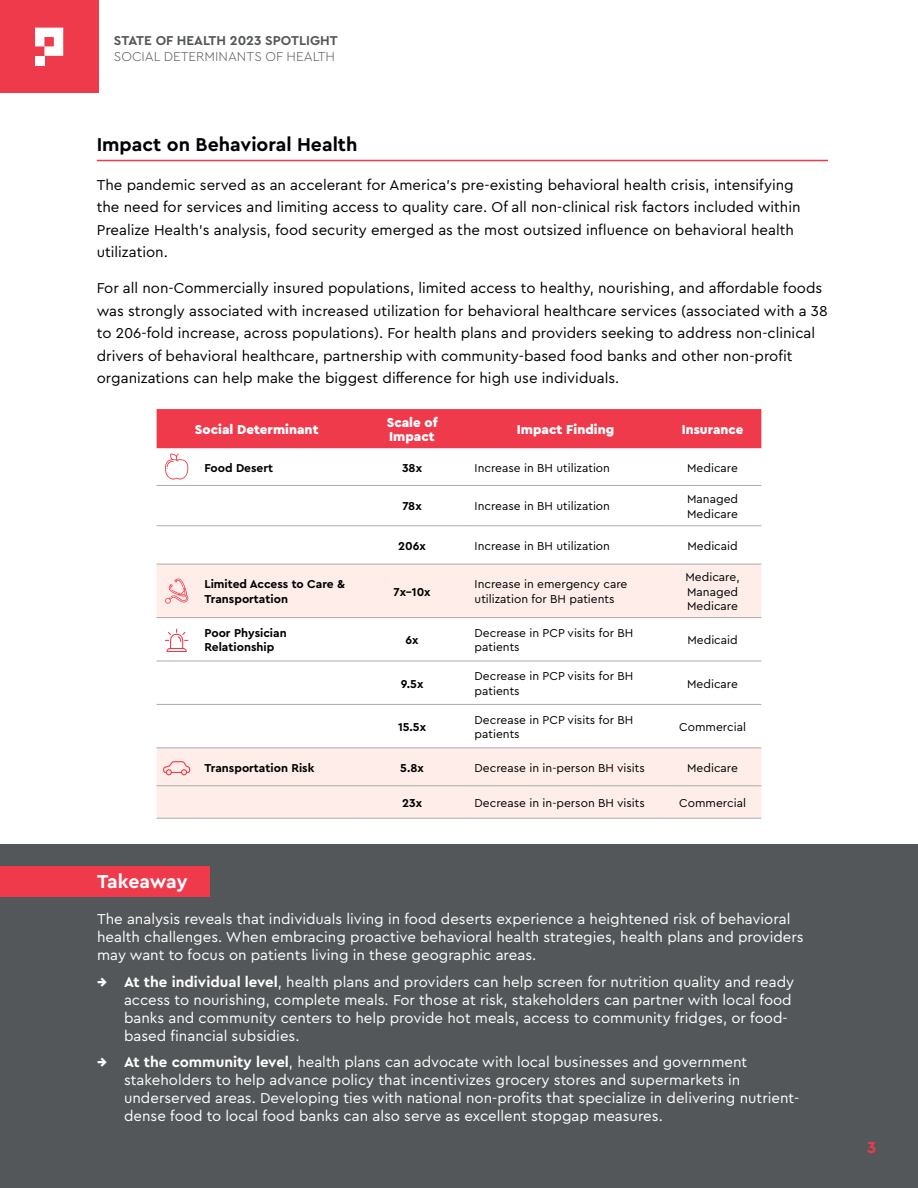
<style>
.page{position:relative;width:918px;height:1188px;background:#fff}
.page>*{position:absolute;margin:0;border:0;box-sizing:border-box;transform-origin:0 0}
.t1{font:700 19.5px "Cera Pro";color:#000}
.t2{font:700 19.5px "Cera Pro";letter-spacing:-.02em;color:#fff}
.t3{font:700 16.5px "Cera Pro";color:#ef3a4c}
.t4{font:15px/18px "Cera Pro";color:#fff}
.t5{font:15px/22.5px "Cera Pro";color:#000}
.t6{font:900 13.5px/13.5px "Cera Pro";color:#fff}
.t7{font:700 13.5px "Cera Pro";color:#545759}
.t8{font:300 13.5px "Cera Pro";color:#545759}
.t9{font:12px/14.4px "Cera Pro";color:#000}
.t10{font:700 12px/14.4px "Cera Pro";color:#000}
.s1{font-weight:900}
.s2{font-weight:700}
</style>
<div class="page">
<hr style="left:97px;top:160px;width:731px;height:1px;background:#ef3a4c">
<div style="left:0;top:844px;width:918px;height:344px;background:#545759"></div>
<div style="left:0;top:866px;width:209px;height:31px;background:#ef3a4c"></div>
<div style="left:157px;top:409px;width:604px;height:39px;background:#ef3a4c"></div>
<svg style="left:157px;top:525px;width:604px;height:39px"></svg>
<svg style="left:157px;top:565px;width:604px;height:253px"></svg>
<hr style="left:157px;top:485px;width:40px;height:1px;background:#aaabac">
<hr style="left:197px;top:485px;width:160px;height:1px;background:#aaabac">
<hr style="left:357px;top:485px;width:110px;height:1px;background:#aaabac">
<hr style="left:467px;top:485px;width:197px;height:1px;background:#aaabac">
<hr style="left:664px;top:485px;width:97px;height:1px;background:#aaabac">
<hr style="left:157px;top:526px;width:40px;height:1px;background:#aaabac">
<hr style="left:197px;top:526px;width:160px;height:1px;background:#aaabac">
<hr style="left:357px;top:526px;width:110px;height:1px;background:#aaabac">
<hr style="left:467px;top:526px;width:197px;height:1px;background:#aaabac">
<hr style="left:664px;top:526px;width:97px;height:1px;background:#aaabac">
<hr style="left:157px;top:564px;width:40px;height:1px;background:#aaabac">
<hr style="left:197px;top:564px;width:160px;height:1px;background:#aaabac">
<hr style="left:357px;top:564px;width:110px;height:1px;background:#aaabac">
<hr style="left:467px;top:564px;width:197px;height:1px;background:#aaabac">
<hr style="left:664px;top:564px;width:97px;height:1px;background:#aaabac">
<hr style="left:157px;top:617px;width:40px;height:1px;background:#aaabac">
<hr style="left:197px;top:617px;width:160px;height:1px;background:#aaabac">
<hr style="left:357px;top:617px;width:110px;height:1px;background:#aaabac">
<hr style="left:467px;top:617px;width:197px;height:1px;background:#aaabac">
<hr style="left:664px;top:617px;width:97px;height:1px;background:#aaabac">
<hr style="left:157px;top:661px;width:40px;height:1px;background:#aaabac">
<hr style="left:197px;top:661px;width:160px;height:1px;background:#aaabac">
<hr style="left:357px;top:661px;width:110px;height:1px;background:#aaabac">
<hr style="left:467px;top:661px;width:197px;height:1px;background:#aaabac">
<hr style="left:664px;top:661px;width:97px;height:1px;background:#aaabac">
<hr style="left:157px;top:704px;width:40px;height:1px;background:#aaabac">
<hr style="left:197px;top:704px;width:160px;height:1px;background:#aaabac">
<hr style="left:357px;top:704px;width:110px;height:1px;background:#aaabac">
<hr style="left:467px;top:704px;width:197px;height:1px;background:#aaabac">
<hr style="left:664px;top:704px;width:97px;height:1px;background:#aaabac">
<hr style="left:157px;top:748px;width:40px;height:1px;background:#aaabac">
<hr style="left:197px;top:748px;width:160px;height:1px;background:#aaabac">
<hr style="left:357px;top:748px;width:110px;height:1px;background:#aaabac">
<hr style="left:467px;top:748px;width:197px;height:1px;background:#aaabac">
<hr style="left:664px;top:748px;width:97px;height:1px;background:#aaabac">
<hr style="left:157px;top:786px;width:40px;height:1px;background:#aaabac">
<hr style="left:197px;top:786px;width:160px;height:1px;background:#aaabac">
<hr style="left:357px;top:786px;width:110px;height:1px;background:#aaabac">
<hr style="left:467px;top:786px;width:197px;height:1px;background:#aaabac">
<hr style="left:664px;top:786px;width:97px;height:1px;background:#aaabac">
<hr style="left:157px;top:818px;width:40px;height:1px;background:#aaabac">
<hr style="left:197px;top:818px;width:160px;height:1px;background:#aaabac">
<hr style="left:357px;top:818px;width:110px;height:1px;background:#aaabac">
<hr style="left:467px;top:818px;width:197px;height:1px;background:#aaabac">
<hr style="left:664px;top:818px;width:97px;height:1px;background:#aaabac">
<svg style="left:163px;top:761px;width:27px;height:14px"></svg>
<svg style="left:165px;top:629px;width:23px;height:23px"></svg>
<svg style="left:165px;top:454px;width:23px;height:25px"></svg>
<svg style="left:165px;top:578px;width:24px;height:26px"></svg>
<div style="left:0;top:0;width:98px;height:93px;background:#ef3a4c"></div>
<svg style="left:35px;top:28px;width:28px;height:28px"></svg>
<div style="left:35px;top:56px;width:9px;height:9px;background:#fff"></div>
<p class="t7" style="left:114px;top:32px;width:225px">STATE OF HEALTH 2023 SPOTLIGHT</p>
<p class="t8" style="left:114px;top:48px;width:223px">SOCIAL DETERMINANTS OF HEALTH</p>
<h1 class="t1" style="left:97px;top:131px;width:262px">Impact on Behavioral Health</h1>
<p class="t5" style="left:97px;top:173px;width:705px">The pandemic served as an accelerant for America’s pre-existing behavioral health crisis, intensifying the need for services and limiting access to quality care. Of all non-clinical risk factors included within Prealize Health’s analysis, food security emerged as the most outsized influence on behavioral health utilization.</p>
<p class="t5" style="left:97px;top:276px;width:732px">For all non-Commercially insured populations, limited access to healthy, nourishing, and affordable foods was strongly associated with increased utilization for behavioral healthcare services (associated with a 38 to 206-fold increase, across populations). For health plans and providers seeking to address non-clinical drivers of behavioral healthcare, partnership with community-based food banks and other non-profit organizations can help make the biggest difference for high use individuals.</p>
<p class="t6" style="left:195px;top:422px;width:125px">Social Determinant</p>
<p class="t6" style="left:387px;top:416px;width:52px">Scale of<br>Impact</p>
<p class="t6" style="left:517px;top:422px;width:99px">Impact Finding</p>
<p class="t6" style="left:682px;top:422px;width:63px">Insurance</p>
<p class="t10" style="left:204px;top:460px;width:70px">Food Desert</p>
<p class="t10" style="left:402px;top:460px;width:22px">38x</p>
<p class="t9" style="left:475px;top:460px;width:137px">Increase in BH utilization</p>
<p class="t9" style="left:687px;top:460px;width:52px">Medicare</p>
<p class="t10" style="left:402px;top:499px;width:21px">78x</p>
<p class="t9" style="left:475px;top:499px;width:137px">Increase in BH utilization</p>
<p class="t9" style="left:687px;top:491px;width:52px">Managed<br>Medicare</p>
<p class="t10" style="left:398px;top:538px;width:29px">206x</p>
<p class="t9" style="left:475px;top:538px;width:137px">Increase in BH utilization</p>
<p class="t9" style="left:688px;top:538px;width:52px">Medicaid</p>
<p class="t10" style="left:204px;top:577px;width:142px">Limited Access to Care &amp;<br>Transportation</p>
<p class="t10" style="left:393px;top:584px;width:39px">7x–10x</p>
<p class="t9" style="left:475px;top:577px;width:154px">Increase in emergency care utilization for BH patients</p>
<p class="t9" style="left:686px;top:570px;width:56px">Medicare,<br>Managed<br>Medicare</p>
<p class="t10" style="left:204px;top:625px;width:84px">Poor Physician<br>Relationship</p>
<p class="t10" style="left:406px;top:632px;width:15px">6x</p>
<p class="t9" style="left:475px;top:625px;width:160px">Decrease in PCP visits for BH patients</p>
<p class="t9" style="left:688px;top:632px;width:52px">Medicaid</p>
<p class="t10" style="left:401px;top:676px;width:24px">9.5x</p>
<p class="t9" style="left:475px;top:669px;width:160px">Decrease in PCP visits for BH patients</p>
<p class="t9" style="left:687px;top:676px;width:52px">Medicare</p>
<p class="t10" style="left:398px;top:719px;width:30px">15.5x</p>
<p class="t9" style="left:475px;top:712px;width:160px">Decrease in PCP visits for BH patients</p>
<p class="t9" style="left:679px;top:719px;width:68px">Commercial</p>
<p class="t10" style="left:204px;top:760px;width:112px">Transportation Risk</p>
<p class="t10" style="left:400px;top:760px;width:25px">5.8x</p>
<p class="t9" style="left:475px;top:760px;width:172px">Decrease in in-person BH visits</p>
<p class="t9" style="left:687px;top:760px;width:52px">Medicare</p>
<p class="t10" style="left:402px;top:795px;width:21px">23x</p>
<p class="t9" style="left:475px;top:795px;width:172px">Decrease in in-person BH visits</p>
<p class="t9" style="left:679px;top:795px;width:68px">Commercial</p>
<h1 class="t2" style="left:97px;top:869px;width:92px">Takeaway</h1>
<p class="t4" style="left:97px;top:909px;width:708px">The analysis reveals that individuals living in food deserts experience a heightened risk of behavioral health challenges. When embracing proactive behavioral health strategies, health plans and providers may want to focus on patients living in these geographic areas.</p>
<p class="t4" style="left:124px;top:972px;width:672px;text-indent:-27px"><span class="s1">→</span> <span class="s2">At the individual level</span>, health plans and providers can help screen for nutrition quality and ready access to nourishing, complete meals. For those at risk, stakeholders can partner with local food banks and community centers to help provide hot meals, access to community fridges, or food&shy;based financial subsidies.</p>
<p class="t4" style="left:124px;top:1053px;width:677px;text-indent:-27px"><span class="s1">→</span> <span class="s2">At the community level</span>, health plans can advocate with local businesses and government stakeholders to help advance policy that incentivizes grocery stores and supermarkets in underserved areas. Developing ties with national non-profits that specialize in delivering nutrient&shy;dense food to local food banks can also serve as excellent stopgap measures.</p>
<p class="t3" style="left:867px;top:1136px;width:11px">3</p>
</div>
